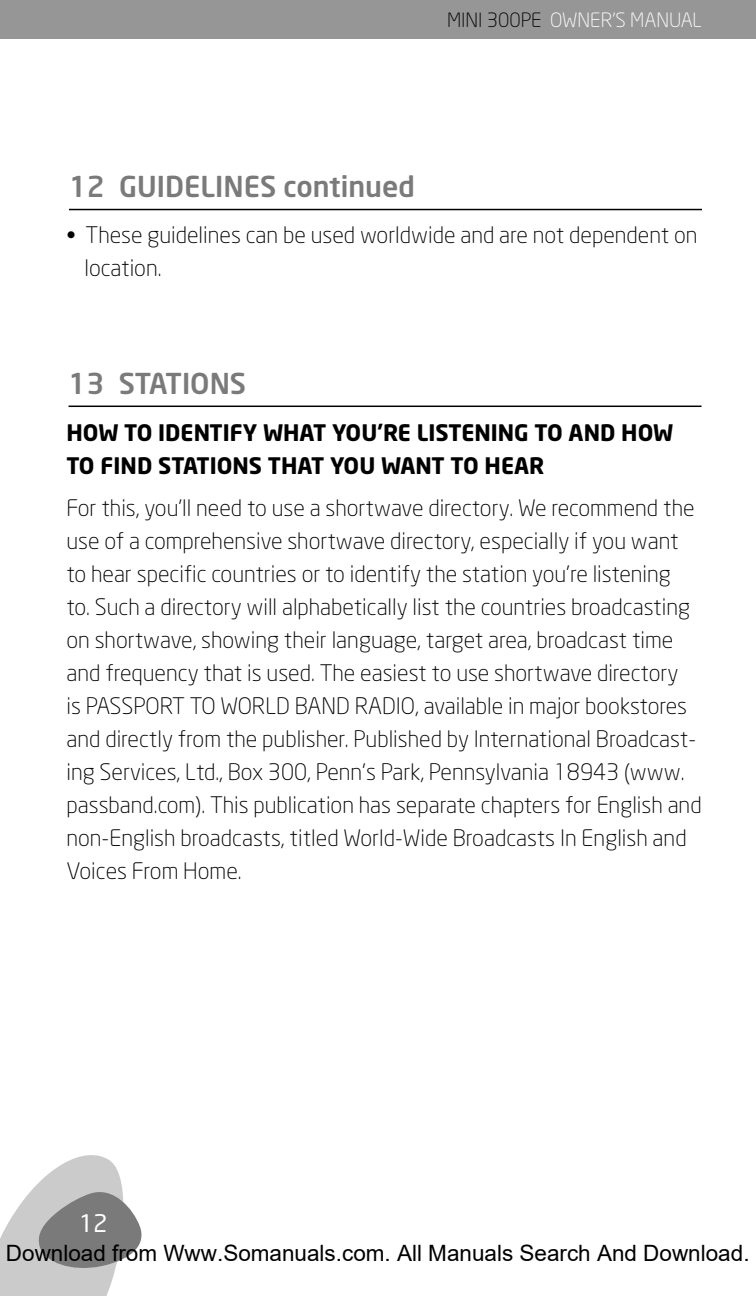
<style>
.page{position:relative;width:756px;height:1296px;background:#fff}
.page>*{position:absolute;margin:0;border:0;box-sizing:border-box;transform-origin:0 0}
.t1{font:500 28.5px "Neo Sans";color:#7a7a7a}
.t2{font:24px "Neo Sans";color:#fff}
.t3{font:300 22.5px/33px "Neo Sans";color:#000}
.t4{font:700 22.5px/33px "Neo Sans";color:#000}
.t5{font:22.5px "Arial";color:#000}
.t6{font:300 19.5px "Neo Sans";color:#fff}
.s1{color:#000}
</style>
<div class="page">
<svg style="left:0;top:1155px;width:142px;height:141px"></svg>
<div style="left:0;top:0;width:756px;height:39px;background:#969696"></div>
<hr style="left:69px;top:209px;width:633px;height:1px;background:#000">
<hr style="left:69px;top:406px;width:633px;height:1px;background:#000">
<p class="t6" style="left:447px;top:8px;width:257px"><span class="s1">MINI 300PE</span> OWNER’S MANUAL</p>
<p class="t1" style="left:69px;top:168px;width:347px">12 GUIDELINES continued</p>
<p class="t3" style="left:84px;top:219px;width:615px;text-indent:-18px">• These guidelines can be used worldwide and are not dependent on location.</p>
<p class="t1" style="left:69px;top:365px;width:179px">13 STATIONS</p>
<p class="t4" style="left:66px;top:416px;width:608px">HOW TO IDENTIFY WHAT YOU’RE LISTENING TO AND HOW<br>TO FIND STATIONS THAT YOU WANT TO HEAR</p>
<p class="t3" style="left:66px;top:492px;width:637px">For this, you’ll need to use a shortwave directory. We recommend the use of a comprehensive shortwave directory, especially if you want to hear specific countries or to identify the station you’re listening<br>to. Such a directory will alphabetically list the countries broadcasting on shortwave, showing their language, target area, broadcast time and frequency that is used. The easiest to use shortwave directory<br>is PASSPORT TO WORLD BAND RADIO, available in major bookstores and directly from the publisher. Published by International Broadcast&shy;ing Services, Ltd., Box 300, Penn’s Park, Pennsylvania 18943 (www. passband.com). This publication has separate chapters for English and non-English broadcasts, titled World-Wide Broadcasts In English and Voices From Home.</p>
<p class="t2" style="left:79px;top:1208px;width:31px">12</p>
<p class="t5" style="left:6px;top:1241px;width:745px">Download from Www.Somanuals.com. All Manuals Search And Download.</p>
</div>
